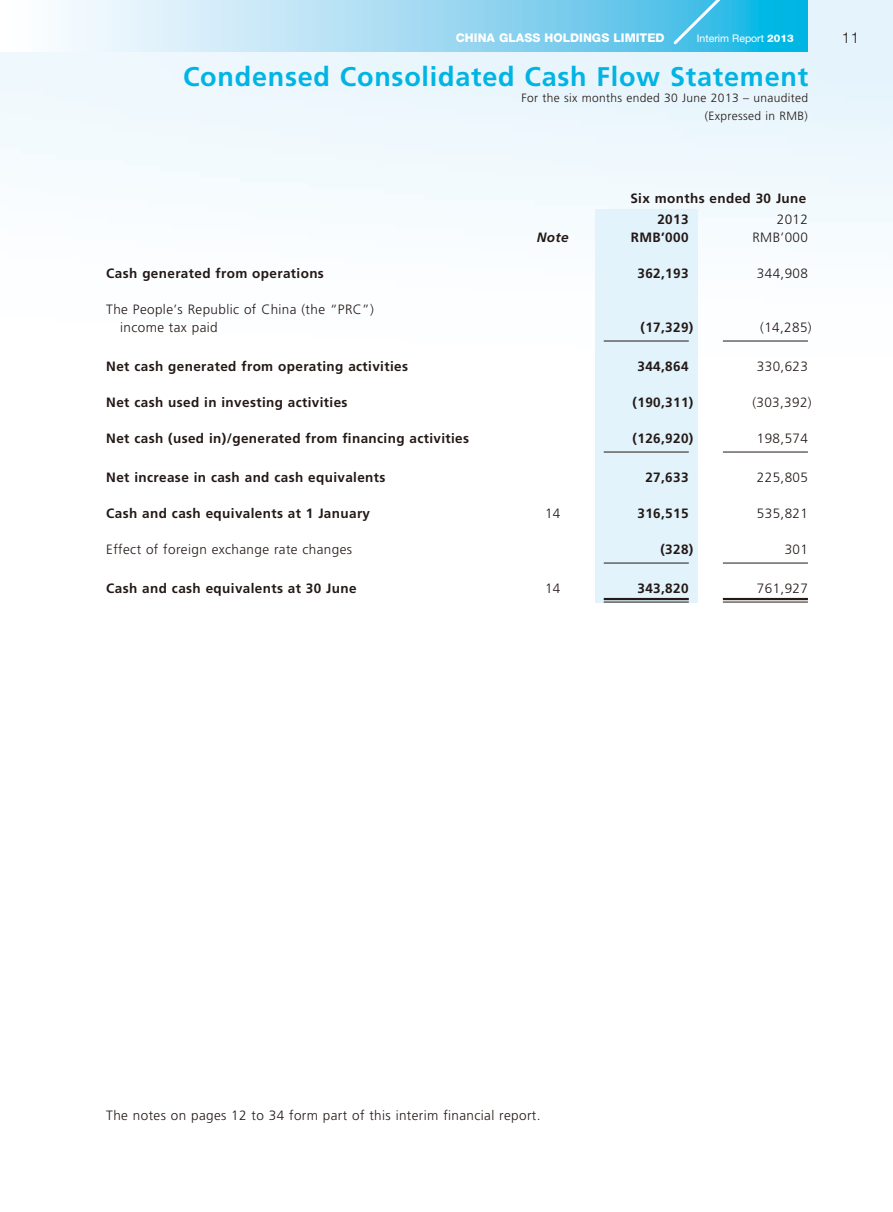
<style>
.page{position:relative;width:893px;height:1212px;background:#fff}
.page>*{position:absolute;margin:0;border:0;box-sizing:border-box;transform-origin:0 0}
.t1{font:700 27px "Frutiger LT Std";letter-spacing:.03em;color:#00b4e3}
.t2{font:300 15px "Helvetica Neue LT Std";color:#231916}
.t3{font:700 13.5px/21px "Frutiger LT Std";letter-spacing:.03em;color:#231916}
.t4{font:300 13.5px/18px "Frutiger LT Std";letter-spacing:.03em;color:#231916}
.t5{font:italic 700 13.5px "Frutiger LT Std";color:#231916}
.t6{font:300 12px/18px "Frutiger LT Std";letter-spacing:.03em;color:#231916;text-align:right}
.t7{font:800 12px "Helvetica Neue LT Std";color:#fff}
.t8{font:10.5px "Helvetica Neue LT Std";color:#fff}
.s1{font-weight:800}
</style>
<div class="page">
<img style="left:0;top:0;width:893px;height:603px">
<svg style="left:0;top:0;width:808px;height:51px;background:#a3ddf3"></svg>
<svg style="left:671px;top:0;width:72px;height:47px;background:#44c1e8"></svg>
<div style="left:595px;top:209px;width:102px;height:393px;background:#e3f3fb"></div>
<hr style="left:604px;top:341px;width:85px;height:1px;background:#231916">
<hr style="left:723px;top:341px;width:85px;height:1px;background:#231916">
<hr style="left:604px;top:452px;width:85px;height:1px;background:#231916">
<hr style="left:723px;top:452px;width:85px;height:1px;background:#231916">
<hr style="left:604px;top:563px;width:85px;height:1px;background:#231916">
<hr style="left:723px;top:563px;width:85px;height:1px;background:#231916">
<hr style="left:604px;top:598px;width:85px;height:2px;background:#231916">
<hr style="left:604px;top:602px;width:85px;height:1px;background:#231916">
<hr style="left:723px;top:598px;width:85px;height:2px;background:#231916">
<hr style="left:723px;top:602px;width:85px;height:1px;background:#231916">
<p class="t7" style="left:456px;top:31px;width:210px">CHINA GLASS HOLDINGS LIMITED</p>
<p class="t8" style="left:697px;top:32px;width:98px">Interim Report <span class="s1">2013</span></p>
<p class="t2" style="left:842px;top:29px;width:19px">11</p>
<h1 class="t1" style="left:183px;top:61px;width:627px">Condensed Consolidated Cash Flow Statement</h1>
<p class="t6" style="left:521px;top:89px;width:288px">For the six months ended 30 June 2013 – unaudited (Expressed in RMB)</p>
<p class="t3" style="left:657px;top:187px;width:151px;text-indent:-27px">Six months ended 30 June<br>2013</p>
<p class="t4" style="left:777px;top:210px;width:33px">2012</p>
<p class="t5" style="left:537px;top:229px;width:33px">Note</p>
<p class="t3" style="left:631px;top:226px;width:59px">RMB’000</p>
<p class="t4" style="left:752px;top:228px;width:57px">RMB’000</p>
<p class="t3" style="left:106px;top:262px;width:219px">Cash generated from operations</p>
<p class="t3" style="left:637px;top:262px;width:53px">362,193</p>
<p class="t4" style="left:757px;top:264px;width:53px">344,908</p>
<p class="t4" style="left:120px;top:300px;width:255px;text-indent:-14px">The People’s Republic of China (the “PRC”) income tax paid</p>
<p class="t3" style="left:640px;top:316px;width:54px">(17,329)</p>
<p class="t4" style="left:760px;top:318px;width:53px">(14,285)</p>
<p class="t3" style="left:106px;top:355px;width:303px">Net cash generated from operating activities</p>
<p class="t3" style="left:637px;top:355px;width:53px">344,864</p>
<p class="t4" style="left:757px;top:357px;width:53px">330,623</p>
<p class="t3" style="left:106px;top:391px;width:243px">Net cash used in investing activities</p>
<p class="t3" style="left:633px;top:391px;width:62px">(190,311)</p>
<p class="t4" style="left:752px;top:393px;width:61px">(303,392)</p>
<p class="t3" style="left:106px;top:427px;width:364px">Net cash (used in)/generated from financing activities</p>
<p class="t3" style="left:633px;top:427px;width:62px">(126,920)</p>
<p class="t4" style="left:757px;top:429px;width:53px">198,574</p>
<p class="t3" style="left:106px;top:466px;width:281px">Net increase in cash and cash equivalents</p>
<p class="t3" style="left:645px;top:466px;width:45px">27,633</p>
<p class="t4" style="left:757px;top:468px;width:53px">225,805</p>
<p class="t3" style="left:106px;top:502px;width:265px">Cash and cash equivalents at 1 January</p>
<p class="t4" style="left:545px;top:504px;width:17px">14</p>
<p class="t3" style="left:637px;top:502px;width:53px">316,515</p>
<p class="t4" style="left:757px;top:504px;width:53px">535,821</p>
<p class="t4" style="left:106px;top:540px;width:247px">Effect of foreign exchange rate changes</p>
<p class="t3" style="left:660px;top:538px;width:35px">(328)</p>
<p class="t4" style="left:785px;top:540px;width:25px">301</p>
<p class="t3" style="left:106px;top:577px;width:252px">Cash and cash equivalents at 30 June</p>
<p class="t4" style="left:545px;top:579px;width:17px">14</p>
<p class="t3" style="left:637px;top:577px;width:53px">343,820</p>
<p class="t4" style="left:757px;top:579px;width:53px">761,927</p>
<p class="t4" style="left:106px;top:1107px;width:436px">The notes on pages 12 to 34 form part of this interim financial report.</p>
</div>
